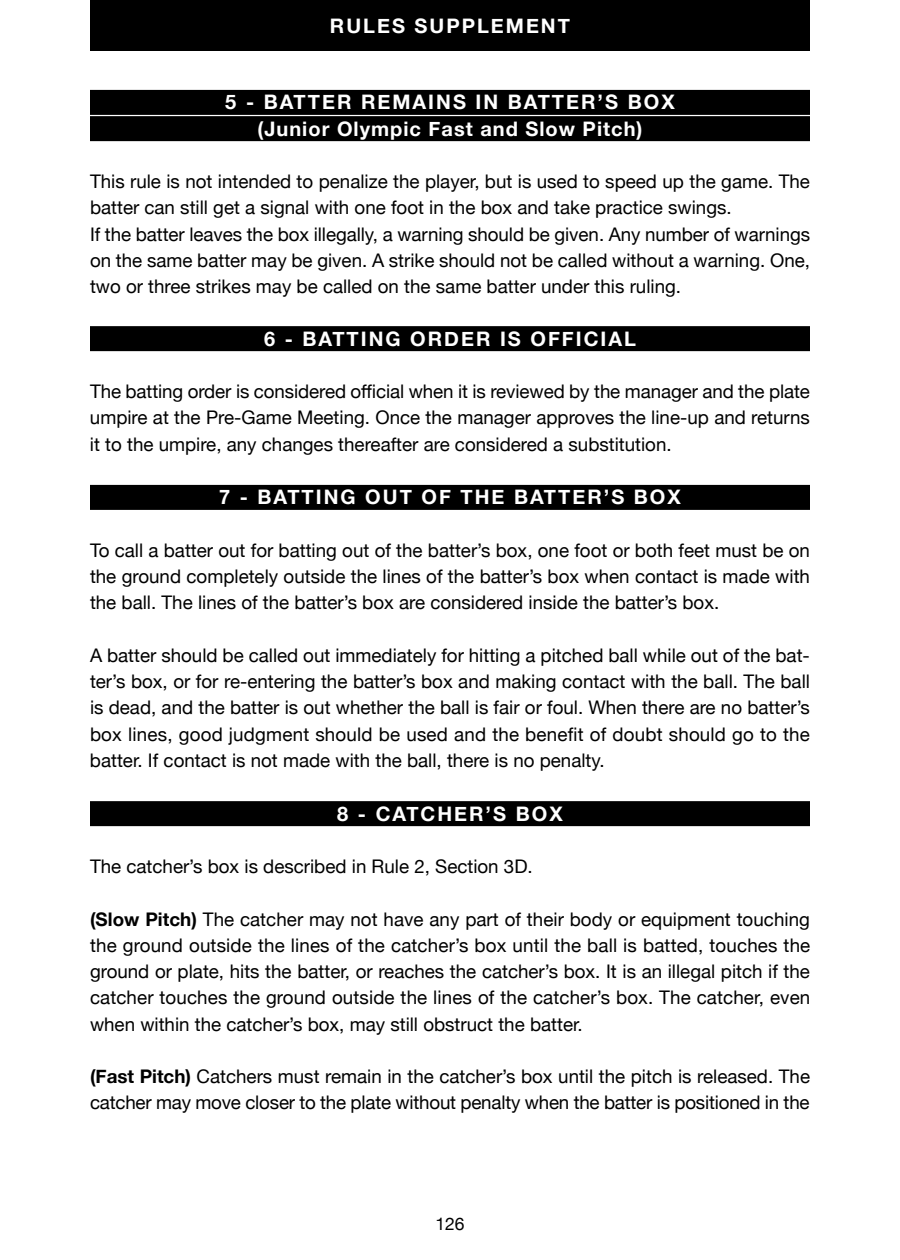
<style>
.page{position:relative;width:900px;height:1260px;background:#fff}
.page>*{position:absolute;margin:0;border:0;box-sizing:border-box;transform-origin:0 0}
.t1{font:700 20px "Helvetica Neue";letter-spacing:.1em;color:#fff}
.t2{font:700 20px/26.2px "Helvetica Neue";letter-spacing:.05em;color:#fff;text-align:center}
.t3{font:18.75px/26.2px "Helvetica Neue";color:#000;text-align:justify}
.t4{font:17.5px "Helvetica Neue";color:#000}
.s1{font-weight:700}
</style>
<div class="page">
<div style="left:90px;top:90px;width:720px;height:25px;background:#000"></div>
<div style="left:90px;top:116px;width:720px;height:25px;background:#000"></div>
<div style="left:90px;top:326px;width:720px;height:25px;background:#000"></div>
<div style="left:90px;top:485px;width:720px;height:25px;background:#000"></div>
<div style="left:90px;top:801px;width:720px;height:25px;background:#000"></div>
<div style="left:90px;top:0;width:720px;height:50px;background:#000"></div>
<p class="t1" style="left:330px;top:10px;width:242px">RULES SUPPLEMENT</p>
<p class="t2" style="left:225px;top:90px;width:451px">5 - BATTER REMAINS IN BATTER’S BOX (Junior Olympic Fast and Slow Pitch)</p>
<p class="t3" style="left:90px;top:170px;width:722px;text-align:left">This rule is not intended to penalize the player, but is used to speed up the game. The batter can still get a signal with one foot in the box and take practice swings.<br>If the batter leaves the box illegally, a warning should be given. Any number of warnings on the same batter may be given. A strike should not be called without a warning. One, two or three strikes may be called on the same batter under this ruling.</p>
<p class="t1" style="left:264px;top:323px;width:373px">6 - BATTING ORDER IS OFFICIAL</p>
<p class="t3" style="left:90px;top:380px;width:722px">The batting order is considered official when it is reviewed by the manager and the plate umpire at the Pre-Game Meeting. Once the manager approves the line-up and returns it to the umpire, any changes thereafter are considered a substitution.</p>
<p class="t1" style="left:219px;top:482px;width:463px">7 - BATTING OUT OF THE BATTER’S BOX</p>
<p class="t3" style="left:90px;top:538px;width:722px">To call a batter out for batting out of the batter’s box, one foot or both feet must be on the ground completely outside the lines of the batter’s box when contact is made with the ball. The lines of the batter’s box are considered inside the batter’s box.</p>
<p class="t3" style="left:90px;top:643px;width:722px">A batter should be called out immediately for hitting a pitched ball while out of the bat&shy;ter’s box, or for re-entering the batter’s box and making contact with the ball. The ball is dead, and the batter is out whether the ball is fair or foul. When there are no batter’s box lines, good judgment should be used and the benefit of doubt should go to the batter. If contact is not made with the ball, there is no penalty.</p>
<p class="t1" style="left:337px;top:798px;width:227px">8 - CATCHER’S BOX</p>
<p class="t3" style="left:90px;top:855px;width:444px">The catcher’s box is described in Rule 2, Section 3D.</p>
<p class="t3" style="left:90px;top:907px;width:722px"><span class="s1">(Slow Pitch)</span> The catcher may not have any part of their body or equipment touching the ground outside the lines of the catcher’s box until the ball is batted, touches the ground or plate, hits the batter, or reaches the catcher’s box. It is an illegal pitch if the catcher touches the ground outside the lines of the catcher’s box. The catcher, even when within the catcher’s box, may still obstruct the batter.</p>
<p class="t3" style="left:90px;top:1065px;width:722px"><span class="s1">(Fast Pitch)</span> Catchers must remain in the catcher’s box until the pitch is released. The catcher may move closer to the plate without penalty when the batter is positioned in the</p>
<p class="t4" style="left:435px;top:1211px;width:31px">126</p>
</div>
